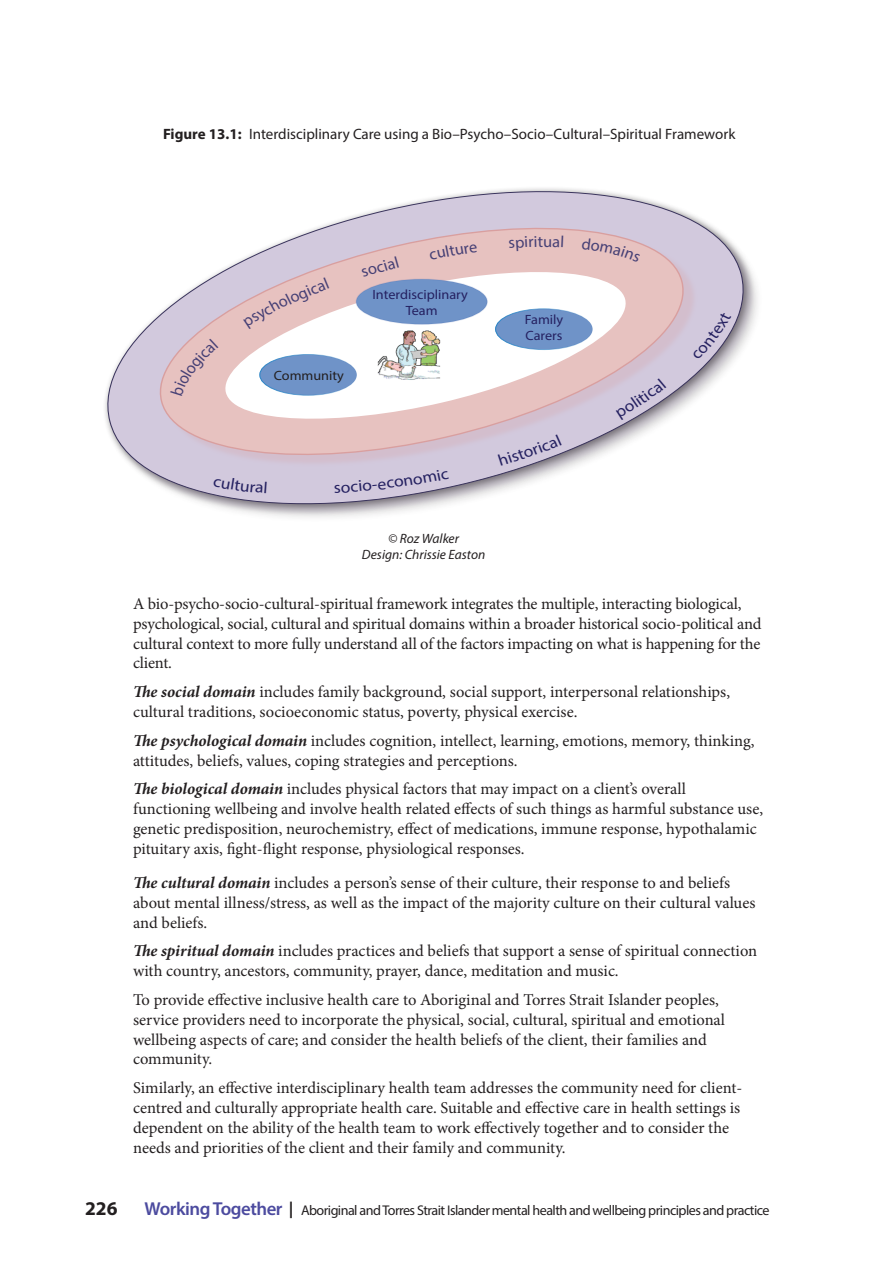
<style>
.page{position:relative;width:893px;height:1263px;background:#fff}
.page>*{position:absolute;margin:0;border:0;box-sizing:border-box;transform-origin:0 0}
.t1{font:700 19.5px "Myriad Pro";color:#231f20}
.Body_text{font:16.5px/19.8px "Minion Pro";letter-spacing:-.005em;color:#231f20}
.t2{font:16.05px "Myriad Pro";color:#464075}
.Table_Title{font:15px "Myriad Pro";color:#231f20}
.t3{font:14.1px "Myriad Pro";letter-spacing:-.04em;color:#231f20}
.t4{font:13.5px/16.2px "Myriad Pro";color:#252161;text-align:center;scale:1.06 1}
.Table_Figure_Source{font:italic 13.5px "Myriad Pro";color:#231f20}
.t5{font:13.5px "Myriad Pro";color:#231f20;scale:1.06 1}
.s1{font-weight:700}
.s2{font-weight:700;font-style:italic}
.s3{font-weight:600;font-size:18.75px;color:#4c4b9f}
.s4{font-weight:700;font-size:16.5px}
</style>
<div class="page">
<svg style="left:105px;top:188px;width:653px;height:330px"></svg>
<svg style="left:148px;top:213px;width:547px;height:257px"></svg>
<svg style="left:218px;top:264px;width:415px;height:162px"></svg>
<div style="left:260px;top:354px;width:97px;height:41px;background:#6f93c8;border-radius:50%"></div>
<div style="left:259px;top:354px;width:98px;height:42px;border:1px solid #fff;border-radius:50%"></div>
<div style="left:496px;top:309px;width:97px;height:41px;background:#6f93c8;border-radius:50%"></div>
<div style="left:495px;top:308px;width:98px;height:42px;border:1px solid #fff;border-radius:50%"></div>
<div style="left:356px;top:279px;width:131px;height:45px;background:#6f93c8;border-radius:50%"></div>
<div style="left:355px;top:278px;width:133px;height:47px;border:1px solid #3656a5;border-radius:50%"></div>
<img style="left:378px;top:329px;width:62px;height:51px">
<svg style="left:213px;top:478px;width:54px;height:15px"></svg>
<div style="left:334px;top:469px;width:115px;height:24px;background:#d2c9dd"></div>
<svg style="left:498px;top:435px;width:64px;height:31px;background:#c9c1d4"></svg>
<svg style="left:616px;top:379px;width:50px;height:41px;background:#c8c0d2"></svg>
<svg style="left:692px;top:312px;width:39px;height:48px;background:#c8c0d3"></svg>
<svg style="left:171px;top:339px;width:47px;height:57px;background:#e5c1c1"></svg>
<svg style="left:243px;top:278px;width:86px;height:51px;background:#e5c6c7"></svg>
<svg style="left:361px;top:256px;width:38px;height:21px"></svg>
<svg style="left:429px;top:244px;width:48px;height:16px"></svg>
<svg style="left:509px;top:236px;width:34px;height:15px"></svg>
<svg style="left:553px;top:236px;width:10px;height:11px"></svg>
<svg style="left:582px;top:237px;width:58px;height:25px"></svg>
<p class="Table_Title" style="left:163px;top:125px;width:574px"><span class="s1">Figure 13.1:</span> Interdisciplinary Care using a Bio–Psycho–Socio–Cultural–Spiritual Framework</p>
<p class="t5" style="left:274px;top:367px;width:68px">Community</p>
<p class="t4" style="left:372px;top:286px;width:92px">Interdisciplinary<br>Team</p>
<p class="t2" style="left:543px;top:232px;width:11px">u</p>
<p class="t4" style="left:525px;top:311px;width:38px;text-align:left">Family<br>Carers</p>
<p class="Table_Figure_Source" style="left:388px;top:530px;width:72px">© Roz Walker</p>
<p class="Table_Figure_Source" style="left:362px;top:546px;width:125px">Design: Chrissie Easton</p>
<p class="Body_text" style="left:133px;top:594px;width:630px">A bio-psycho-socio-cultural-spiritual framework integrates the multiple, interacting biological, psychological, social, cultural and spiritual domains within a broader historical socio-political and cultural context to more fully understand all of the factors impacting on what is happening for the client.</p>
<p class="Body_text" style="left:133px;top:682px;width:599px"><span class="s2">The social domain</span> includes family background, social support, interpersonal relationships, cultural traditions, socioeconomic status, poverty, physical exercise.</p>
<p class="Body_text" style="left:133px;top:731px;width:623px"><span class="s2">The psychological domain</span> includes cognition, intellect, learning, emotions, memory, thinking, attitudes, beliefs, values, coping strategies and perceptions.</p>
<p class="Body_text" style="left:133px;top:779px;width:632px"><span class="s2">The biological domain</span> includes physical factors that may impact on a client’s overall functioning wellbeing and involve health related effects of such things as harmful substance use, genetic predisposition, neurochemistry, effect of medications, immune response, hypothalamic pituitary axis, fight-flight response, physiological responses.</p>
<p class="Body_text" style="left:133px;top:873px;width:624px"><span class="s2">The cultural domain</span> includes a person’s sense of their culture, their response to and beliefs about mental illness/stress, as well as the impact of the majority culture on their cultural values and beliefs.</p>
<p class="Body_text" style="left:133px;top:941px;width:626px"><span class="s2">The spiritual domain</span> includes practices and beliefs that support a sense of spiritual connection with country, ancestors, community, prayer, dance, meditation and music.</p>
<p class="Body_text" style="left:133px;top:990px;width:594px">To provide effective inclusive health care to Aboriginal and Torres Strait Islander peoples, service providers need to incorporate the physical, social, cultural, spiritual and emotional wellbeing aspects of care; and consider the health beliefs of the client, their families and community.</p>
<p class="Body_text" style="left:133px;top:1078px;width:611px">Similarly, an effective interdisciplinary health team addresses the community need for client&shy;centred and culturally appropriate health care. Suitable and effective care in health settings is dependent on the ability of the health team to work effectively together and to consider the needs and priorities of the client and their family and community.</p>
<p class="t1" style="left:85px;top:1196px;width:34px">226</p>
<p class="t3" style="left:145px;top:1202px;width:626px"><span class="s3">Working Together</span> <span class="s4">|</span> Aboriginal and Torres Strait Islander mental health and wellbeing principles and practice</p>
</div>
